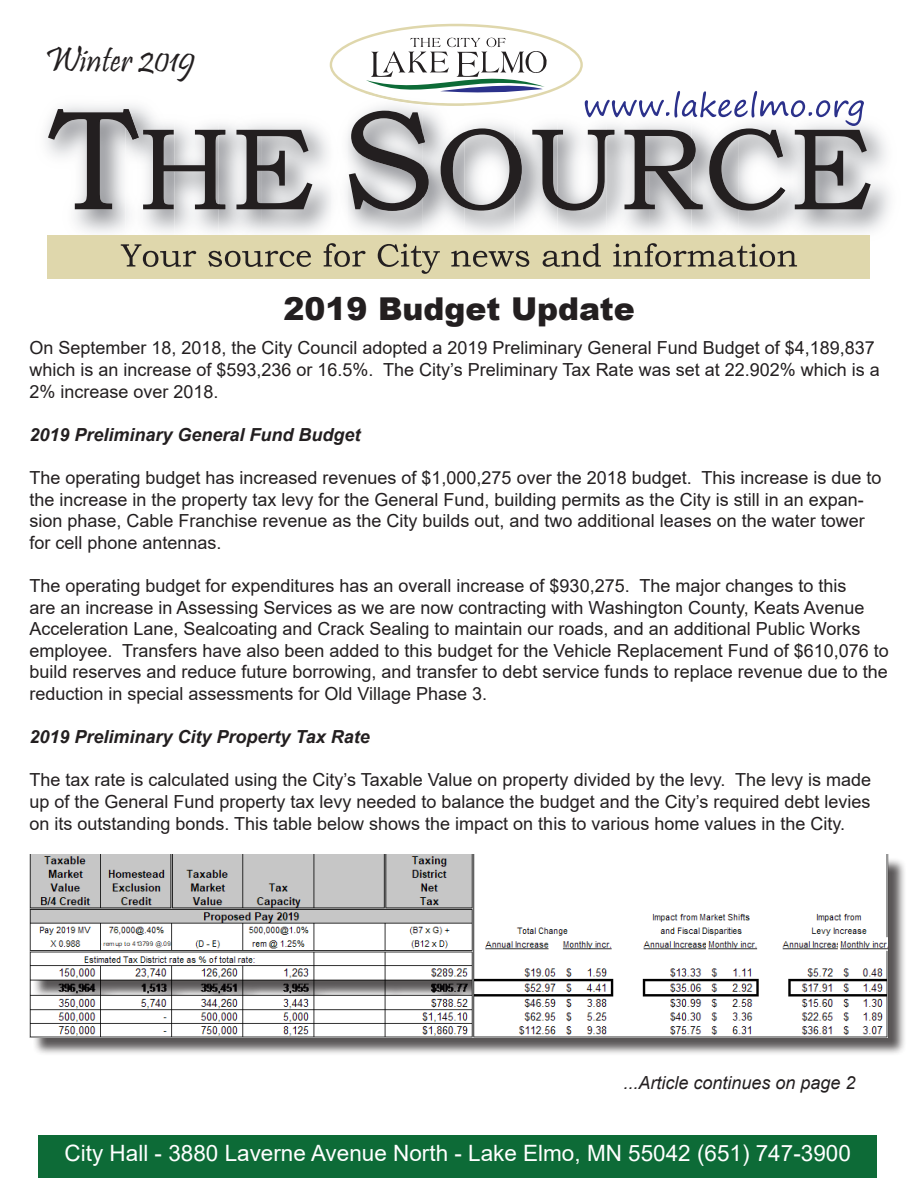
<style>
.page{position:relative;width:918px;height:1188px;background:#fff}
.page>*{position:absolute;margin:0;border:0;box-sizing:border-box;transform-origin:0 0}
.t1{font:36px "Pristina";color:#231f20}
.Basic_Headline{font:900 31.5px "Arial";color:#231f20}
.t2{font:22.5px "Arial";color:#fff}
.t3{font:20.4px "Arial";color:#fff}
.t4{font:18px/21.6px "Arial";color:#231f20}
.t5{font:italic 700 18px "Arial";color:#231f20}
.t6{font:italic 18px "Arial";color:#231f20}
</style>
<div class="page">
<img style="left:125px;top:209px;width:94px;height:26px">
<svg style="left:48px;top:109px;width:171px;height:100px"></svg>
<img style="left:219px;top:119px;width:42px;height:116px">
<img style="left:219px;top:130px;width:6px;height:79px">
<svg style="left:236px;top:130px;width:76px;height:79px;background:#8f8e90"></svg>
<img style="left:423px;top:211px;width:184px;height:23px">
<img style="left:515px;top:211px;width:42px;height:23px">
<img style="left:691px;top:211px;width:47px;height:24px">
<svg style="left:332px;top:25px;width:539px;height:186px"></svg>
<div style="left:47px;top:235px;width:823px;height:43px;background:#dfd7ac"></div>
<svg style="left:121px;top:244px;width:75px;height:23px"></svg>
<svg style="left:208px;top:251px;width:103px;height:16px"></svg>
<svg style="left:324px;top:243px;width:42px;height:24px"></svg>
<svg style="left:378px;top:244px;width:62px;height:30px"></svg>
<svg style="left:451px;top:251px;width:78px;height:16px"></svg>
<svg style="left:543px;top:243px;width:58px;height:24px"></svg>
<svg style="left:613px;top:243px;width:184px;height:24px"></svg>
<div style="left:38px;top:1135px;width:839px;height:43px;background:#0d6b37"></div>
<div style="left:33px;top:857px;width:873px;height:199px;background:#231f20;opacity:.75"></div>
<img style="left:29px;top:855px;width:860px;height:182px">
<p class="t1" style="left:44px;top:40px;width:152px">Winter 2019</p>
<p class="Basic_Headline" style="left:284px;top:285px;width:353px">2019 Budget Update</p>
<p class="t4" style="left:29px;top:337px;width:852px">On September 18, 2018, the City Council adopted a 2019 Preliminary General Fund Budget of $4,189,837 which is an increase of $593,236 or 16.5%. The City’s Preliminary Tax Rate was set at 22.902% which is a<br>2% increase over 2018.</p>
<p class="t5" style="left:29px;top:422px;width:333px">2019 Preliminary General Fund Budget</p>
<p class="t4" style="left:29px;top:467px;width:854px">The operating budget has increased revenues of $1,000,275 over the 2018 budget. This increase is due to the increase in the property tax levy for the General Fund, building permits as the City is still in an expan&shy;sion phase, Cable Franchise revenue as the City builds out, and two additional leases on the water tower for cell phone antennas.</p>
<p class="t4" style="left:29px;top:575px;width:861px">The operating budget for expenditures has an overall increase of $930,275. The major changes to this<br>are an increase in Assessing Services as we are now contracting with Washington County, Keats Avenue Acceleration Lane, Sealcoating and Crack Sealing to maintain our roads, and an additional Public Works employee. Transfers have also been added to this budget for the Vehicle Replacement Fund of $610,076 to build reserves and reduce future borrowing, and transfer to debt service funds to replace revenue due to the reduction in special assessments for Old Village Phase 3.</p>
<p class="t5" style="left:29px;top:725px;width:342px">2019 Preliminary City Property Tax Rate</p>
<p class="t4" style="left:29px;top:769px;width:843px;text-align:justify">The tax rate is calculated using the City’s Taxable Value on property divided by the levy. The levy is made up of the General Fund property tax levy needed to balance the budget and the City’s required debt levies on its outstanding bonds. This table below shows the impact on this to various home values in the City.</p>
<p class="t6" style="left:623px;top:1071px;width:234px">...Article continues on page 2</p>
<p class="t3" style="left:66px;top:1129px;width:788px">City Hall - 3800 Laverne Avenue North - Lake Elmo, Minnesota 55042 (651) 747-3900</p>
<p class="t2" style="left:65px;top:1138px;width:788px">City Hall - 3880 Laverne Avenue North - Lake Elmo, MN 55042 (651) 747-3900</p>
</div>
